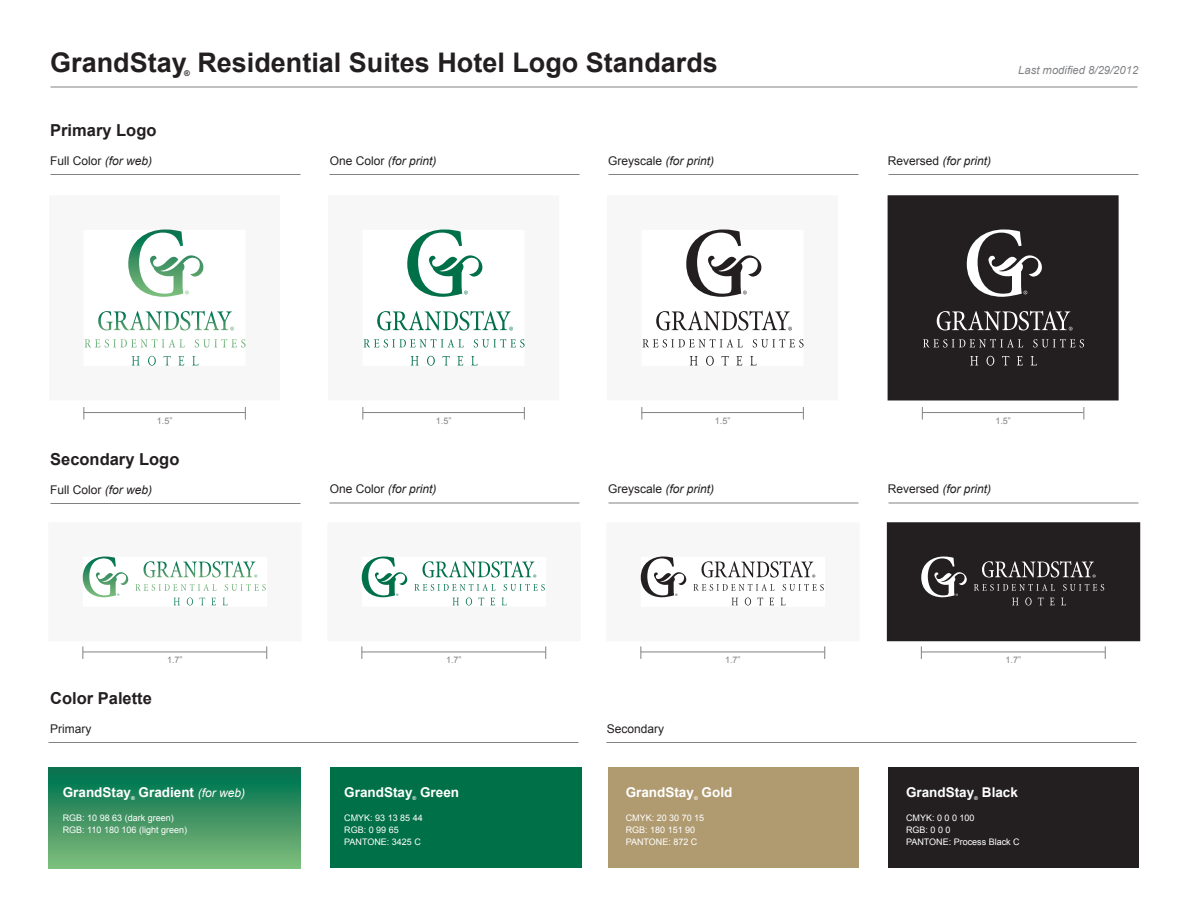
<style>
.page{position:relative;width:1188px;height:918px;background:#fff}
.page>*{position:absolute;margin:0;border:0;box-sizing:border-box;transform-origin:0 0}
.t1{font:700 27px "Arial";color:#231f20}
.t2{font:700 16.5px "Arial";color:#231f20}
.t3{font:700 13.5px "Arial";color:#fff}
.t4{font:italic 12px "Arial";color:#231f20}
.t5{font:12px "Arial";color:#231f20}
.t6{font:italic 11.25px "Arial";color:#808285}
.t7{font:9px/12px "Arial";color:#fff}
.t8{font:9px "Arial";color:#808285}
.t9{font:700 7.8px "Arial";color:#231f20}
.t10{font:700 5.25px "Arial";color:#fff}
.s1{font-style:italic}
.s2{font-style:normal}
.s3{font-weight:400;font-style:italic;font-size:12px}
</style>
<div class="page">
<div style="left:330px;top:768px;width:252px;height:100px;background:#007049"></div>
<div style="left:608px;top:768px;width:250px;height:100px;background:#b09a6f"></div>
<div style="left:48px;top:768px;width:252px;height:100px;background:linear-gradient(to bottom,#006e4d,#80bc7b)"></div>
<div style="left:888px;top:768px;width:251px;height:100px;background:#231f20"></div>
<hr style="left:50px;top:87px;width:1088px;height:1px;background:#808285">
<hr style="left:606px;top:742px;width:530px;height:1px;background:#808285">
<hr style="left:48px;top:742px;width:530px;height:1px;background:#808285">
<hr style="left:84px;top:412px;width:161px;height:1px;background:#808285">
<svg style="left:84px;top:407px;width:1px;height:13px"></svg>
<svg style="left:245px;top:407px;width:1px;height:13px"></svg>
<hr style="left:83px;top:652px;width:184px;height:1px;background:#808285">
<svg style="left:83px;top:646px;width:1px;height:13px"></svg>
<svg style="left:267px;top:646px;width:1px;height:13px"></svg>
<hr style="left:888px;top:174px;width:251px;height:1px;background:#808285">
<hr style="left:608px;top:174px;width:250px;height:1px;background:#808285">
<hr style="left:329px;top:174px;width:251px;height:1px;background:#808285">
<hr style="left:50px;top:174px;width:251px;height:1px;background:#808285">
<hr style="left:50px;top:503px;width:251px;height:1px;background:#808285">
<svg style="left:144px;top:561px;width:111px;height:17px"></svg>
<svg style="left:83px;top:557px;width:46px;height:40px"></svg>
<svg style="left:128px;top:230px;width:76px;height:67px"></svg>
<svg style="left:98px;top:311px;width:134px;height:19px"></svg>
<hr style="left:363px;top:412px;width:161px;height:1px;background:#808285">
<svg style="left:363px;top:407px;width:1px;height:13px"></svg>
<svg style="left:524px;top:407px;width:1px;height:13px"></svg>
<svg style="left:407px;top:230px;width:76px;height:67px"></svg>
<svg style="left:364px;top:311px;width:161px;height:55px"></svg>
<hr style="left:642px;top:412px;width:161px;height:1px;background:#808285">
<svg style="left:642px;top:407px;width:1px;height:13px"></svg>
<svg style="left:803px;top:407px;width:1px;height:13px"></svg>
<svg style="left:686px;top:230px;width:76px;height:67px"></svg>
<svg style="left:643px;top:311px;width:161px;height:55px"></svg>
<div style="left:888px;top:195px;width:231px;height:205px;background:#231f20"></div>
<hr style="left:922px;top:412px;width:161px;height:1px;background:#808285">
<svg style="left:922px;top:407px;width:1px;height:13px"></svg>
<svg style="left:1084px;top:407px;width:1px;height:13px"></svg>
<svg style="left:967px;top:230px;width:75px;height:67px"></svg>
<svg style="left:923px;top:311px;width:161px;height:55px"></svg>
<hr style="left:888px;top:503px;width:251px;height:1px;background:#808285">
<hr style="left:608px;top:503px;width:250px;height:1px;background:#808285">
<hr style="left:329px;top:503px;width:251px;height:1px;background:#808285">
<hr style="left:362px;top:652px;width:184px;height:1px;background:#808285">
<svg style="left:362px;top:646px;width:1px;height:13px"></svg>
<svg style="left:546px;top:646px;width:1px;height:13px"></svg>
<svg style="left:414px;top:561px;width:131px;height:45px"></svg>
<svg style="left:362px;top:557px;width:46px;height:40px"></svg>
<hr style="left:641px;top:652px;width:184px;height:1px;background:#808285">
<svg style="left:641px;top:646px;width:1px;height:13px"></svg>
<svg style="left:825px;top:646px;width:1px;height:13px"></svg>
<svg style="left:693px;top:561px;width:131px;height:45px"></svg>
<svg style="left:641px;top:557px;width:46px;height:40px"></svg>
<div style="left:887px;top:522px;width:253px;height:119px;background:#231f20"></div>
<hr style="left:921px;top:652px;width:184px;height:1px;background:#808285">
<svg style="left:921px;top:646px;width:1px;height:13px"></svg>
<svg style="left:1105px;top:646px;width:1px;height:13px"></svg>
<svg style="left:974px;top:561px;width:130px;height:45px"></svg>
<svg style="left:921px;top:557px;width:46px;height:40px"></svg>
<h1 class="t1" style="left:50px;top:44px;width:669px">GrandStay Residential Suites Hotel Logo Standards</h1>
<p class="t9" style="left:184px;top:69px;width:7px">®</p>
<p class="t6" style="left:1018px;top:63px;width:122px">Last modified 8/29/2012</p>
<h2 class="t2" style="left:50px;top:119px;width:108px">Primary Logo</h2>
<h3 class="t5" style="left:50px;top:153px;width:104px">Full Color <span class="s1">(for web)</span></h3>
<h3 class="t4" style="left:330px;top:153px;width:108px"><span class="s2">One Color</span> (for print)</h3>
<h3 class="t4" style="left:608px;top:153px;width:108px"><span class="s2">Greyscale</span> (for print)</h3>
<h3 class="t4" style="left:888px;top:153px;width:105px"><span class="s2">Reversed</span> (for print)</h3>
<p class="t8" style="left:157px;top:415px;width:17px">1.5”</p>
<h2 class="t2" style="left:50px;top:448px;width:131px">Secondary Logo</h2>
<h3 class="t5" style="left:50px;top:482px;width:104px">Full Color <span class="s1">(for web)</span></h3>
<p class="t8" style="left:167px;top:654px;width:17px">1.7”</p>
<p class="t8" style="left:436px;top:415px;width:17px">1.5”</p>
<p class="t8" style="left:715px;top:415px;width:17px">1.5”</p>
<p class="t8" style="left:995px;top:415px;width:17px">1.5”</p>
<h3 class="t4" style="left:330px;top:481px;width:108px"><span class="s2">One Color</span> (for print)</h3>
<h3 class="t4" style="left:608px;top:481px;width:108px"><span class="s2">Greyscale</span> (for print)</h3>
<h3 class="t4" style="left:888px;top:481px;width:105px"><span class="s2">Reversed</span> (for print)</h3>
<p class="t8" style="left:446px;top:654px;width:17px">1.7”</p>
<p class="t8" style="left:725px;top:654px;width:17px">1.7”</p>
<p class="t8" style="left:1006px;top:654px;width:17px">1.7”</p>
<h2 class="t2" style="left:50px;top:687px;width:103px">Color Palette</h2>
<h3 class="t5" style="left:50px;top:721px;width:43px">Primary</h3>
<h3 class="t5" style="left:607px;top:721px;width:59px">Secondary</h3>
<h3 class="t3" style="left:63px;top:784px;width:70px">GrandStay</h3>
<p class="t10" style="left:131px;top:795px;width:5px">®</p>
<h3 class="t3" style="left:139px;top:784px;width:108px">Gradient <span class="s3">(for web)</span></h3>
<p class="t7" style="left:63px;top:812px;width:126px">RGB: 10 98 63 (dark green)<br>RGB: 110 180 106 (light green)</p>
<h3 class="t3" style="left:420px;top:784px;width:41px">Green</h3>
<p class="t7" style="left:344px;top:812px;width:80px">CMYK: 93 13 85 44<br>RGB: 0 99 65<br>PANTONE: 3425 C</p>
<h3 class="t3" style="left:344px;top:784px;width:70px">GrandStay</h3>
<p class="t10" style="left:413px;top:795px;width:5px">®</p>
<h3 class="t3" style="left:702px;top:784px;width:32px">Gold</h3>
<p class="t7" style="left:626px;top:812px;width:80px">CMYK: 20 30 70 15<br>RGB: 180 151 90<br>PANTONE: 872 C</p>
<h3 class="t3" style="left:626px;top:784px;width:70px">GrandStay</h3>
<p class="t10" style="left:694px;top:795px;width:5px">®</p>
<h3 class="t3" style="left:906px;top:784px;width:70px">GrandStay</h3>
<p class="t10" style="left:974px;top:795px;width:5px">®</p>
<h3 class="t3" style="left:982px;top:784px;width:38px">Black</h3>
<p class="t7" style="left:906px;top:812px;width:115px">CMYK: 0 0 0 100<br>RGB: 0 0 0<br>PANTONE: Process Black C</p>
</div>
